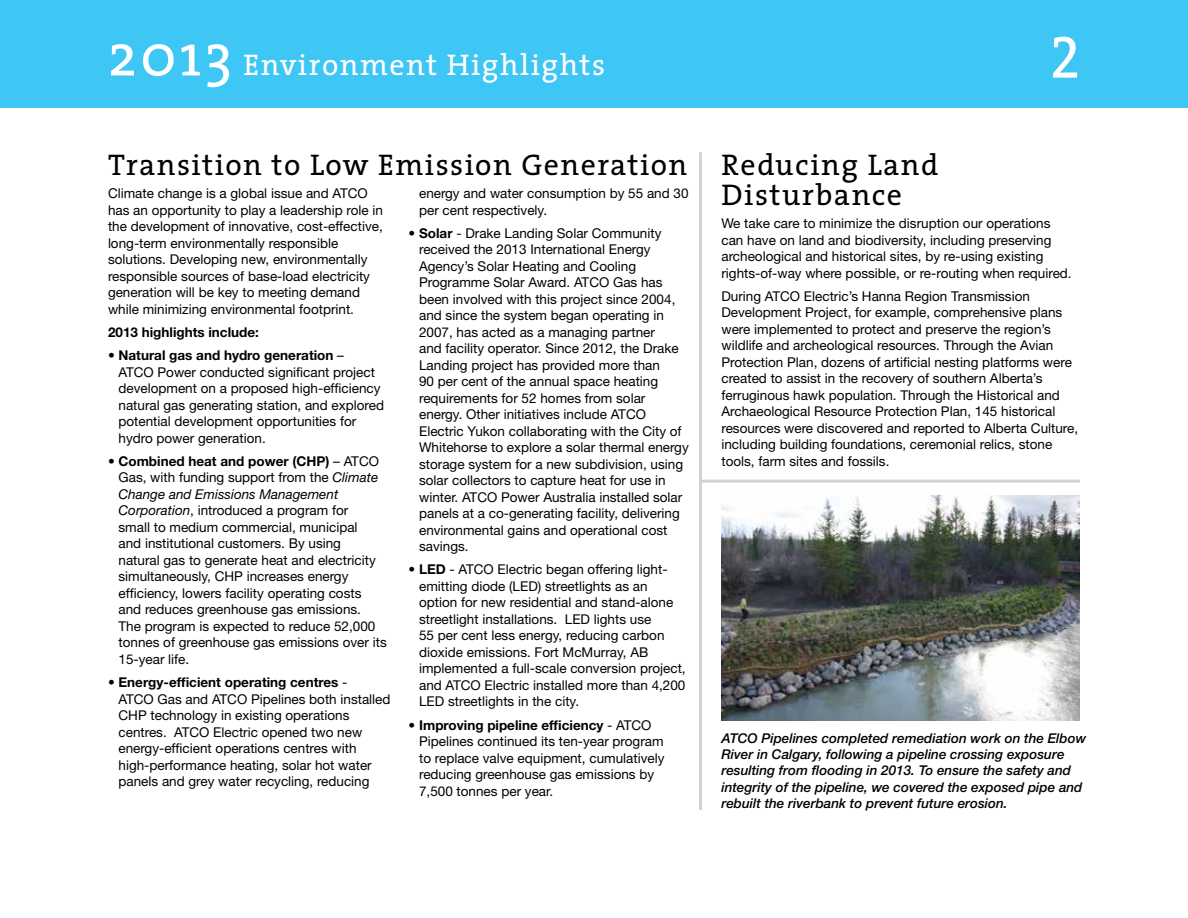
<style>
.page{position:relative;width:1188px;height:918px;background:#fff}
.page>*{position:absolute;margin:0;border:0;box-sizing:border-box;transform-origin:0 0}
.t1{font:60px "The Serif Caps";color:#fff}
.t2{font:30px/30px "The Serif";letter-spacing:.05em;color:#000}
.t3{font:30px "The Serif";letter-spacing:.05em;color:#fff}
.t4{font:13.5px/16.5px "Helvetica Neue LT Pro";color:#000}
.t5{font:italic 500 13.5px/16.2px "Helvetica Neue LT Pro";color:#000}
.t6{font:700 13.5px "Helvetica Neue LT Pro";color:#000}
.s1{font-size:60px}
.s2{font-weight:700}
.s3{font-style:italic}
</style>
<div class="page">
<div style="left:0;top:0;width:1188px;height:108px;background:#3ec7f4"></div>
<img style="left:721px;top:496px;width:359px;height:224px">
<hr style="left:699px;top:152px;width:3px;height:658px;background:#d1d3d4">
<hr style="left:699px;top:480px;width:381px;height:3px;background:#d1d3d4">
<h2 class="t3" style="left:108px;top:46px;width:499px"><span class="s1">2013</span> Environment Highlights</h2>
<h2 class="t2" style="left:108px;top:150px;width:581px">Transition to Low Emission Generation</h2>
<p class="t4" style="left:108px;top:185px;width:277px">Climate change is a global issue and ATCO has an opportunity to play a leadership role in the development of innovative, cost-effective, long-term environmentally responsible solutions. Developing new, environmentally responsible sources of base-load electricity generation will be key to meeting demand while minimizing environmental footprint.</p>
<p class="t6" style="left:108px;top:324px;width:152px">2013 highlights include:</p>
<p class="t4" style="left:119px;top:347px;width:267px;text-indent:-11px"><span class="s2">• Natural gas and hydro generation</span> –<br>ATCO Power conducted significant project development on a proposed high-efficiency natural gas generating station, and explored potential development opportunities for hydro power generation.</p>
<p class="t4" style="left:119px;top:452px;width:270px;text-indent:-11px"><span class="s2">• Combined heat and power (CHP)</span> – ATCO Gas, with funding support from the <span class="s3">Climate Change and Emissions Management Corporation</span>, introduced a program for<br>small to medium commercial, municipal<br>and institutional customers. By using<br>natural gas to generate heat and electricity simultaneously, CHP increases energy efficiency, lowers facility operating costs and reduces greenhouse gas emissions.<br>The program is expected to reduce 52,000 tonnes of greenhouse gas emissions over its 15-year life.</p>
<p class="t4" style="left:119px;top:674px;width:274px;text-indent:-11px"><span class="s2">• Energy-efficient operating centres</span> -<br>ATCO Gas and ATCO Pipelines both installed CHP technology in existing operations centres. ATCO Electric opened two new energy-efficient operations centres with high-performance heating, solar hot water panels and grey water recycling, reducing</p>
<p class="t4" style="left:419px;top:185px;width:271px">energy and water consumption by 55 and 30 per cent respectively.</p>
<p class="t4" style="left:419px;top:224px;width:271px;text-indent:-11px"><span class="s2">• Solar</span> - Drake Landing Solar Community received the 2013 International Energy Agency’s Solar Heating and Cooling Programme Solar Award. ATCO Gas has been involved with this project since 2004, and since the system began operating in 2007, has acted as a managing partner<br>and facility operator. Since 2012, the Drake Landing project has provided more than<br>90 per cent of the annual space heating requirements for 52 homes from solar energy. Other initiatives include ATCO Electric Yukon collaborating with the City of Whitehorse to explore a solar thermal energy storage system for a new subdivision, using solar collectors to capture heat for use in winter. ATCO Power Australia installed solar panels at a co-generating facility, delivering environmental gains and operational cost savings.</p>
<p class="t4" style="left:419px;top:561px;width:268px;text-indent:-11px"><span class="s2">• LED</span> - ATCO Electric began offering light&shy;emitting diode (LED) streetlights as an option for new residential and stand-alone streetlight installations. LED lights use<br>55 per cent less energy, reducing carbon dioxide emissions. Fort McMurray, AB implemented a full-scale conversion project, and ATCO Electric installed more than 4,200<br>LED streetlights in the city.</p>
<p class="t4" style="left:419px;top:716px;width:247px;text-indent:-11px"><span class="s2">• Improving pipeline efficiency</span> - ATCO Pipelines continued its ten-year program to replace valve equipment, cumulatively reducing greenhouse gas emissions by 7,500 tonnes per year.</p>
<h1 class="t1" style="left:1050px;top:19px;width:32px">2</h1>
<h2 class="t2" style="left:721px;top:150px;width:219px">Reducing Land<br>Disturbance</h2>
<p class="t4" style="left:721px;top:215px;width:352px">We take care to minimize the disruption our operations can have on land and biodiversity, including preserving archeological and historical sites, by re-using existing rights-of-way where possible, or re-routing when required.</p>
<p class="t4" style="left:721px;top:288px;width:358px">During ATCO Electric’s Hanna Region Transmission Development Project, for example, comprehensive plans were implemented to protect and preserve the region’s wildlife and archeological resources. Through the Avian Protection Plan, dozens of artificial nesting platforms were created to assist in the recovery of southern Alberta’s ferruginous hawk population. Through the Historical and Archaeological Resource Protection Plan, 145 historical resources were discovered and reported to Alberta Culture, including building foundations, ceremonial relics, stone tools, farm sites and fossils.</p>
<p class="t5" style="left:721px;top:730px;width:366px">ATCO Pipelines completed remediation work on the Elbow River in Calgary, following a pipeline crossing exposure resulting from flooding in 2013. To ensure the safety and integrity of the pipeline, we covered the exposed pipe and rebuilt the riverbank to prevent future erosion.</p>
</div>
